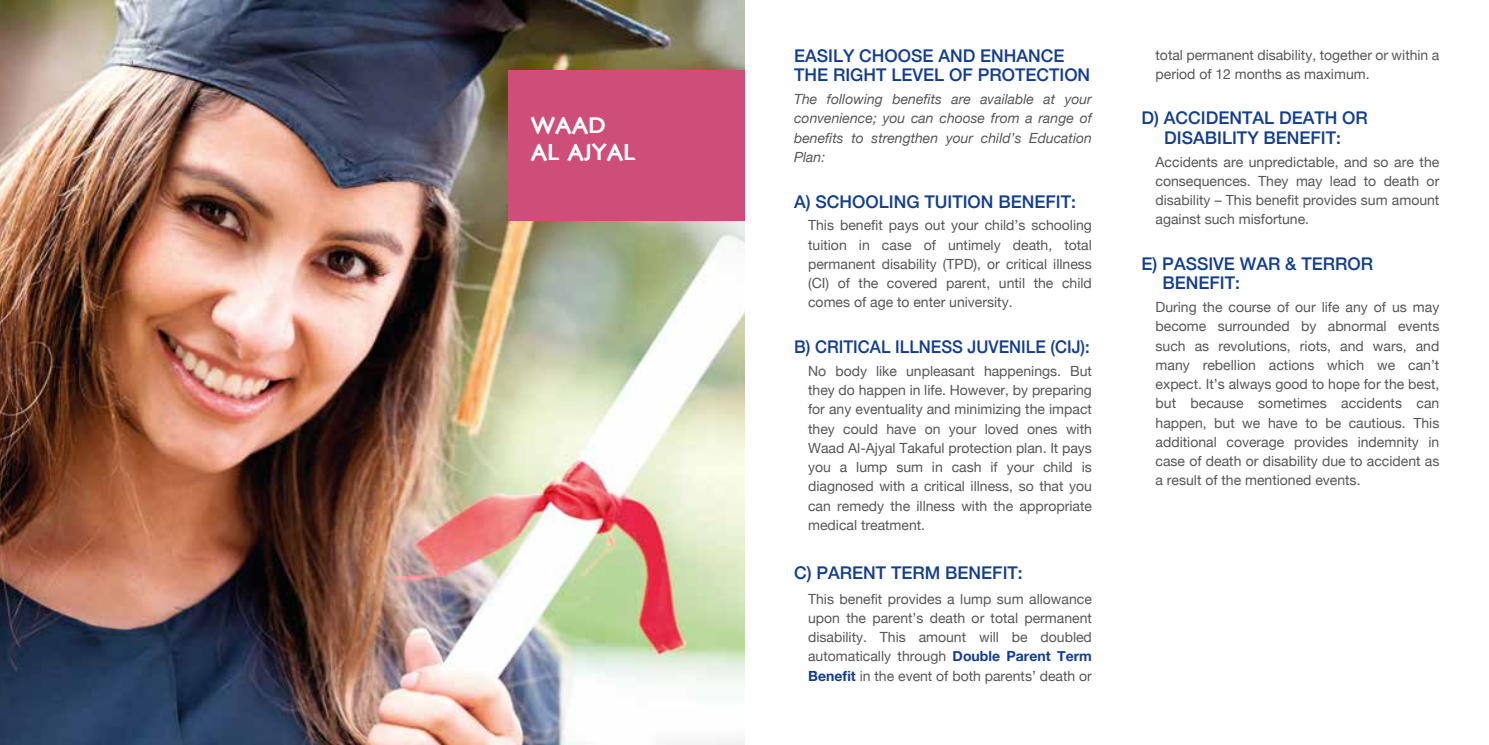
<style>
.page{position:relative;width:1489px;height:745px;background:#fff}
.page>*{position:absolute;margin:0;border:0;box-sizing:border-box;transform-origin:0 0}
.t1{font:22.75px/27.3px "London Two";color:#fff}
.t2{font:500 17.5px/19.2px "Helvetica Neue";color:#133d8d}
.t3{font:500 17.5px "Helvetica Neue";color:#133d8d;scale:.95 1}
.t4{font:14px/19.2px "Helvetica Neue";color:#575756;text-align:justify}
.t5{font:italic 14px/19.2px "Helvetica Neue";color:#575756;text-align:justify}
.s1{font-weight:700;color:#133d8d}
</style>
<div class="page">
<img style="left:0;top:0;width:744px;height:744px">
<div style="left:508px;top:70px;width:236px;height:151px;background:#ce4d79"></div>
<h1 class="t1" style="left:530px;top:111px;width:106px">WAAD<br>AL AJYAL</h1>
<p class="t2" style="left:794px;top:45px;width:297px">EASILY CHOOSE AND ENHANCE<br>THE RIGHT LEVEL OF PROTECTION</p>
<p class="t5" style="left:794px;top:90px;width:299px">The following benefits are available at your convenience; you can choose from a range of benefits to strengthen your child’s Education Plan:</p>
<p class="t2" style="left:794px;top:191px;width:283px">A) SCHOOLING TUITION BENEFIT:</p>
<p class="t4" style="left:808px;top:216px;width:285px">This benefit pays out your child’s schooling tuition in case of untimely death, total permanent disability (TPD), or critical illness (CI) of the covered parent, until the child comes of age to enter university.</p>
<p class="t3" style="left:794px;top:332px;width:313px">B) CRITICAL ILLNESS JUVENILE (CIJ):</p>
<p class="t4" style="left:808px;top:362px;width:285px">No body like unpleasant happenings. But they do happen in life. However, by preparing for any eventuality and minimizing the impact they could have on your loved ones with Waad Al-Ajyal Takaful protection plan. It pays you a lump sum in cash if your child is diagnosed with a critical illness, so that you can remedy the illness with the appropriate medical treatment.</p>
<p class="t2" style="left:794px;top:562px;width:230px">C) PARENT TERM BENEFIT:</p>
<p class="t4" style="left:808px;top:589px;width:285px">This benefit provides a lump sum allowance upon the parent’s death or total permanent disability. This amount will be doubled automatically through <span class="s1">Double Parent Term Benefit</span> in the event of both parents’ death or</p>
<p class="t4" style="left:1155px;top:46px;width:285px">total permanent disability, together or within a period of 12 months as maximum.</p>
<p class="t2" style="left:1141px;top:108px;width:228px;text-align:center">D) ACCIDENTAL DEATH OR<br>DISABILITY BENEFIT:</p>
<p class="t4" style="left:1155px;top:153px;width:285px">Accidents are unpredictable, and so are the consequences. They may lead to death or disability – This benefit provides sum amount against such misfortune.</p>
<p class="t2" style="left:1162px;top:253px;width:212px;text-indent:-21px">E) PASSIVE WAR &amp; TERROR<br>BENEFIT:</p>
<p class="t4" style="left:1155px;top:298px;width:285px">During the course of our life any of us may become surrounded by abnormal events such as revolutions, riots, and wars, and many rebellion actions which we can’t expect. It’s always good to hope for the best, but because sometimes accidents can happen, but we have to be cautious. This additional coverage provides indemnity in case of death or disability due to accident as a result of the mentioned events.</p>
</div>
